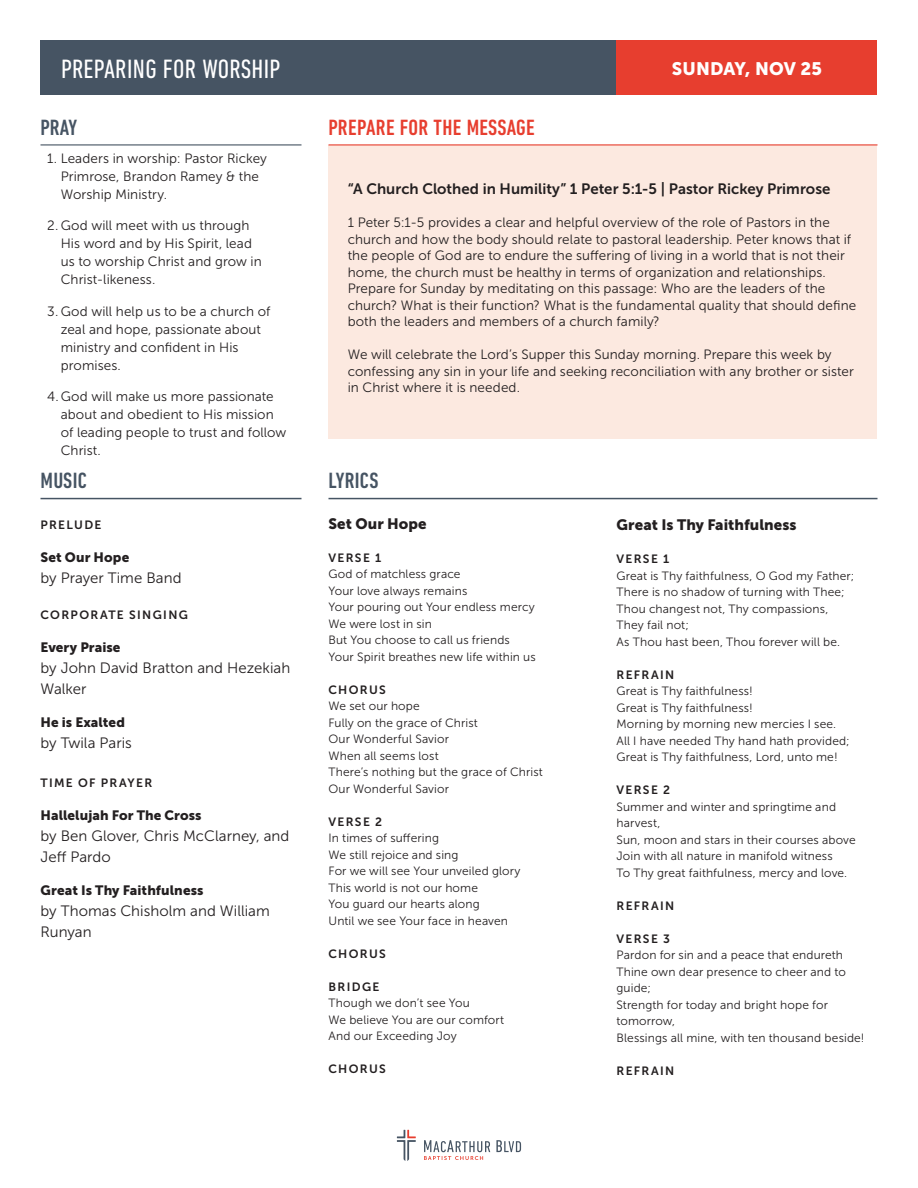
<style>
.page{position:relative;width:918px;height:1188px;background:#fff}
.page>*{position:absolute;margin:0;border:0;box-sizing:border-box;transform-origin:0 0}
.t1{font:condensed 27px "DIN Next LT Pro";letter-spacing:.01em;color:#fff}
.t2{font:500 condensed 22.5px "DIN Next LT Pro";letter-spacing:.01em;color:#e73e2f}
.t3{font:500 condensed 22.5px "DIN Next LT Pro";letter-spacing:.005em;color:#465463}
.t4{font:18px "Museo Sans 900";letter-spacing:.01em;color:#fff}
.t5{font:15px/21px "Museo Sans 300";letter-spacing:.005em;color:#231f20}
.t6{font:15px "Museo Sans 700";color:#231f20}
.t7{font:15px "Museo Sans 900";letter-spacing:.005em;color:#231f20}
.t8{font:13.5px/18px "Museo Sans 300";letter-spacing:.005em;color:#231f20}
.t9{font:13.5px "Museo Sans 900";letter-spacing:.005em;color:#231f20}
.t10{font:12px/16.5px "Museo Sans 300";letter-spacing:.01em;color:#231f20}
.t11{font:12px "Museo Sans 700";letter-spacing:.11em;color:#231f20}
</style>
<div class="page">
<div style="left:328px;top:145px;width:550px;height:293px;background:#fce9e0"></div>
<hr style="left:40px;top:144px;width:262px;height:1px;background:#465463">
<hr style="left:328px;top:144px;width:550px;height:1px;background:#e73e2f">
<div style="left:616px;top:40px;width:262px;height:55px;background:#e73e2f"></div>
<div style="left:40px;top:40px;width:576px;height:55px;background:#465463"></div>
<hr style="left:40px;top:498px;width:262px;height:1px;background:#465463">
<hr style="left:328px;top:498px;width:550px;height:1px;background:#465463">
<svg style="left:397px;top:1130px;width:19px;height:31px"></svg>
<svg style="left:424px;top:1140px;width:97px;height:20px"></svg>
<p class="t1" style="left:61px;top:54px;width:221px">PREPARING FOR WORSHIP</p>
<p class="t3" style="left:40px;top:114px;width:38px">PRAY</p>
<p class="t2" style="left:328px;top:114px;width:208px">PREPARE FOR THE MESSAGE</p>
<p class="t4" style="left:672px;top:58px;width:152px">SUNDAY, NOV 25</p>
<p class="t8" style="left:61px;top:149px;width:208px;text-indent:-14px">1. Leaders in worship: Pastor Rickey<br>Primrose, Brandon Ramey &amp; the<br>Worship Ministry.</p>
<p class="t8" style="left:61px;top:217px;width:202px;text-indent:-14px">2. God will meet with us through<br>His word and by His Spirit, lead us to worship Christ and grow in<br>Christ-likeness.</p>
<p class="t8" style="left:61px;top:302px;width:211px;text-indent:-14px">3. God will help us to be a church of zeal and hope, passionate about ministry and confident in His promises.</p>
<p class="t8" style="left:61px;top:388px;width:227px;text-indent:-14px">4.God will make us more passionate about and obedient to His mission of leading people to trust and follow<br>Christ.</p>
<p class="t6" style="left:348px;top:181px;width:484px">“A Church Clothed in Humility” 1 Peter 5:1-5 | Pastor Rickey Primrose</p>
<p class="t8" style="left:348px;top:214px;width:505px;line-height:16.5px">1 Peter 5:1-5 provides a clear and helpful overview of the role of Pastors in the church and how the body should relate to pastoral leadership. Peter knows that if the people of God are to endure the suffering of living in a world that is not their home, the church must be healthy in terms of organization and relationships.</p>
<p class="t8" style="left:348px;top:280px;width:510px;line-height:16.5px">Prepare for Sunday by meditating on this passage: Who are the leaders of the church? What is their function? What is the fundamental quality that should define both the leaders and members of a church family?</p>
<p class="t8" style="left:348px;top:346px;width:508px;line-height:16.5px">We will celebrate the Lord’s Supper this Sunday morning. Prepare this week by confessing any sin in your life and seeking reconciliation with any brother or sister in Christ where it is needed.</p>
<p class="t3" style="left:40px;top:467px;width:48px">MUSIC</p>
<p class="t3" style="left:328px;top:467px;width:51px">LYRICS</p>
<p class="t11" style="left:40px;top:518px;width:62px">PRELUDE</p>
<p class="t9" style="left:40px;top:550px;width:90px">Set Our Hope</p>
<p class="t5" style="left:40px;top:568px;width:143px">by Prayer Time Band</p>
<p class="t11" style="left:40px;top:608px;width:149px">CORPORATE SINGING</p>
<p class="t9" style="left:40px;top:640px;width:82px">Every Praise</p>
<p class="t5" style="left:40px;top:658px;width:251px">by John David Bratton and Hezekiah<br>Walker</p>
<p class="t9" style="left:40px;top:715px;width:86px">He is Exalted</p>
<p class="t5" style="left:40px;top:733px;width:93px">by Twila Paris</p>
<p class="t11" style="left:40px;top:776px;width:113px">TIME OF PRAYER</p>
<p class="t9" style="left:40px;top:808px;width:163px">Hallelujah For The Cross</p>
<p class="t5" style="left:40px;top:826px;width:250px">by Ben Glover, Chris McClarney, and<br>Jeff Pardo</p>
<p class="t9" style="left:40px;top:883px;width:165px">Great Is Thy Faithfulness</p>
<p class="t5" style="left:40px;top:901px;width:231px">by Thomas Chisholm and William<br>Runyan</p>
<p class="t7" style="left:328px;top:515px;width:100px">Set Our Hope</p>
<p class="t11" style="left:328px;top:551px;width:54px">VERSE 1</p>
<p class="t10" style="left:328px;top:566px;width:134px">God of matchless grace</p>
<p class="t10" style="left:328px;top:582px;width:140px">Your love always remains</p>
<p class="t10" style="left:328px;top:599px;width:208px">Your pouring out Your endless mercy</p>
<p class="t10" style="left:328px;top:615px;width:105px">We were lost in sin</p>
<p class="t10" style="left:328px;top:632px;width:183px">But You choose to call us friends</p>
<p class="t10" style="left:328px;top:648px;width:209px">Your Spirit breathes new life within us</p>
<p class="t11" style="left:328px;top:683px;width:59px">CHORUS</p>
<p class="t10" style="left:328px;top:698px;width:93px">We set our hope</p>
<p class="t10" style="left:328px;top:714px;width:151px">Fully on the grace of Christ</p>
<p class="t10" style="left:328px;top:731px;width:122px">Our Wonderful Savior</p>
<p class="t10" style="left:328px;top:747px;width:112px">When all seems lost</p>
<p class="t10" style="left:328px;top:764px;width:216px">There’s nothing but the grace of Christ</p>
<p class="t10" style="left:328px;top:780px;width:122px">Our Wonderful Savior</p>
<p class="t11" style="left:328px;top:815px;width:55px">VERSE 2</p>
<p class="t10" style="left:328px;top:830px;width:112px">In times of suffering</p>
<p class="t10" style="left:328px;top:846px;width:132px">We still rejoice and sing</p>
<p class="t10" style="left:328px;top:863px;width:194px">For we will see Your unveiled glory</p>
<p class="t10" style="left:328px;top:879px;width:151px">This world is not our home</p>
<p class="t10" style="left:328px;top:896px;width:153px">You guard our hearts along</p>
<p class="t10" style="left:328px;top:912px;width:181px">Until we see Your face in heaven</p>
<p class="t11" style="left:328px;top:947px;width:59px">CHORUS</p>
<p class="t11" style="left:328px;top:980px;width:53px">BRIDGE</p>
<p class="t10" style="left:328px;top:995px;width:143px">Though we don’t see You</p>
<p class="t10" style="left:328px;top:1011px;width:177px">We believe You are our comfort</p>
<p class="t10" style="left:328px;top:1028px;width:130px">And our Exceeding Joy</p>
<p class="t11" style="left:328px;top:1062px;width:59px">CHORUS</p>
<p class="t7" style="left:616px;top:516px;width:182px">Great Is Thy Faithfulness</p>
<p class="t11" style="left:616px;top:552px;width:54px">VERSE 1</p>
<p class="t10" style="left:616px;top:567px;width:239px">Great is Thy faithfulness, O God my Father;</p>
<p class="t10" style="left:616px;top:584px;width:230px">There is no shadow of turning with Thee;</p>
<p class="t10" style="left:616px;top:600px;width:213px">Thou changest not, Thy compassions,</p>
<p class="t10" style="left:616px;top:617px;width:74px">They fail not;</p>
<p class="t10" style="left:616px;top:633px;width:225px">As Thou hast been, Thou forever will be.</p>
<p class="t11" style="left:616px;top:668px;width:59px">REFRAIN</p>
<p class="t10" style="left:616px;top:683px;width:138px">Great is Thy faithfulness!</p>
<p class="t10" style="left:616px;top:699px;width:138px">Great is Thy faithfulness!</p>
<p class="t10" style="left:616px;top:716px;width:221px">Morning by morning new mercies I see.</p>
<p class="t10" style="left:616px;top:732px;width:235px">All I have needed Thy hand hath provided;</p>
<p class="t10" style="left:616px;top:749px;width:223px">Great is Thy faithfulness, Lord, unto me!</p>
<p class="t11" style="left:616px;top:783px;width:55px">VERSE 2</p>
<p class="t10" style="left:616px;top:798px;width:221px">Summer and winter and springtime and</p>
<p class="t10" style="left:616px;top:815px;width:45px">harvest,</p>
<p class="t10" style="left:616px;top:831px;width:241px">Sun, moon and stars in their courses above</p>
<p class="t10" style="left:616px;top:848px;width:218px">Join with all nature in manifold witness</p>
<p class="t10" style="left:616px;top:864px;width:232px">To Thy great faithfulness, mercy and love.</p>
<p class="t11" style="left:616px;top:899px;width:59px">REFRAIN</p>
<p class="t11" style="left:616px;top:932px;width:55px">VERSE 3</p>
<p class="t10" style="left:616px;top:947px;width:228px">Pardon for sin and a peace that endureth</p>
<p class="t10" style="left:616px;top:963px;width:231px">Thine own dear presence to cheer and to guide;</p>
<p class="t10" style="left:616px;top:996px;width:213px">Strength for today and bright hope for</p>
<p class="t10" style="left:616px;top:1013px;width:60px">tomorrow,</p>
<p class="t10" style="left:616px;top:1029px;width:250px">Blessings all mine, with ten thousand beside!</p>
<p class="t11" style="left:616px;top:1064px;width:59px">REFRAIN</p>
</div>
